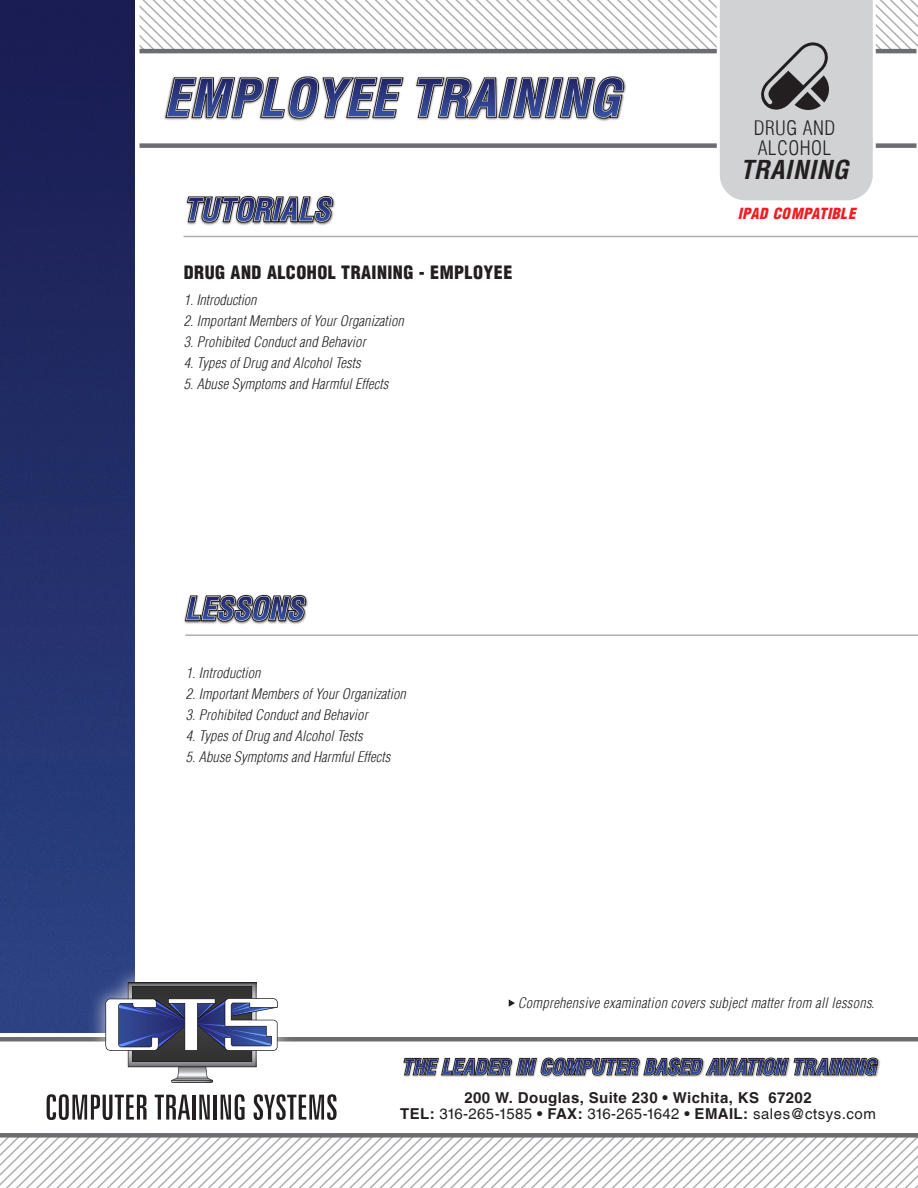
<style>
.page{position:relative;width:918px;height:1188px;background:#fff}
.page>*{position:absolute;margin:0;border:0;box-sizing:border-box;transform-origin:0 0}
.t1{font:25.5px "Switzerland Condensed";letter-spacing:.025em;color:#231f20}
.t2{font:19.5px/19.5px "Switzerland Cond Light";letter-spacing:.025em;color:#231f20}
.t3{font:18px "Switzerland Cond Black Plain";letter-spacing:.025em;color:#231f20}
.t4{font:15px "Switzerland Plain";letter-spacing:.025em;color:#231f20}
.t5{font:700 15px "Switzerland";letter-spacing:.025em;color:#231f20}
.t6{font:italic 900 15px "Switzerland Cond";letter-spacing:.025em;color:#ee1d23}
.t7{font:italic 300 14.25px "Switzerland Cond";letter-spacing:.01em;color:#231f20}
.s1{font-family:"Switzerland";font-weight:700}
</style>
<div class="page">
<img style="left:403px;top:1004px;width:477px;height:73px">
<div style="left:0;top:1037px;width:918px;height:5px;background:#6c6d70"></div>
<img style="left:0;top:0;width:189px;height:1042px">
<hr style="left:184px;top:236px;width:734px;height:1px;background:#aeafb3">
<hr style="left:185px;top:634px;width:733px;height:2px;background:#aeafb3">
<svg style="left:0;top:1138px;width:918px;height:50px"></svg>
<div style="left:0;top:1133px;width:918px;height:5px;background:#6c6d70"></div>
<svg style="left:404px;top:1058px;width:474px;height:18px"></svg>
<img style="left:184px;top:223px;width:145px;height:4px">
<img style="left:182px;top:593px;width:126px;height:33px">
<svg style="left:185px;top:595px;width:121px;height:27px"></svg>
<svg style="left:509px;top:999px;width:6px;height:8px"></svg>
<svg style="left:139px;top:0;width:779px;height:223px"></svg>
<img style="left:24px;top:959px;width:335px;height:184px">
<svg style="left:47px;top:1094px;width:100px;height:26px"></svg>
<svg style="left:155px;top:1095px;width:35px;height:25px"></svg>
<hr style="left:192px;top:1095px;width:4px;height:25px;background:#231f20">
<svg style="left:199px;top:1095px;width:11px;height:25px"></svg>
<hr style="left:214px;top:1095px;width:3px;height:25px;background:#231f20">
<svg style="left:221px;top:1094px;width:24px;height:26px"></svg>
<svg style="left:254px;top:1094px;width:83px;height:26px"></svg>
<svg style="left:105px;top:982px;width:173px;height:101px"></svg>
<h2 class="t2" style="left:754px;top:118px;width:83px">DRUG AND<br>ALCOHOL</h2>
<h1 class="t1" style="left:741px;top:154px;width:109px">TRAINING</h1>
<p class="t3" style="left:184px;top:261px;width:330px">DRUG AND ALCOHOL TRAINING - EMPLOYEE</p>
<p class="t7" style="left:184px;top:291px;width:74px">1. Introduction</p>
<p class="t7" style="left:184px;top:312px;width:222px">2. Important Members of Your Organization</p>
<p class="t7" style="left:184px;top:333px;width:183px">3. Prohibited Conduct and Behavior</p>
<p class="t7" style="left:184px;top:354px;width:178px">4. Types of Drug and Alcohol Tests</p>
<p class="t7" style="left:184px;top:375px;width:206px">5. Abuse Symptoms and Harmful Effects</p>
<p class="t7" style="left:186px;top:665px;width:76px">1. Introduction</p>
<p class="t7" style="left:186px;top:686px;width:222px">2. Important Members of Your Organization</p>
<p class="t7" style="left:186px;top:707px;width:183px">3. Prohibited Conduct and Behavior</p>
<p class="t7" style="left:186px;top:728px;width:178px">4. Types of Drug and Alcohol Tests</p>
<p class="t7" style="left:186px;top:749px;width:206px">5. Abuse Symptoms and Harmful Effects</p>
<p class="t6" style="left:738px;top:204px;width:119px">IPAD COMPATIBLE</p>
<p class="t7" style="left:518px;top:995px;width:358px">Comprehensive examination covers subject matter from all lessons.</p>
<p class="t5" style="left:464px;top:1088px;width:349px">200 W. Douglas, Suite 230 • Wichita, KS 67202</p>
<p class="t4" style="left:400px;top:1105px;width:477px"><span class="s1">TEL:</span> 316-265-1585 <span class="s1">• FAX:</span> 316-265-1642 <span class="s1">• EMAIL:</span> sales@ctsys.com</p>
</div>
